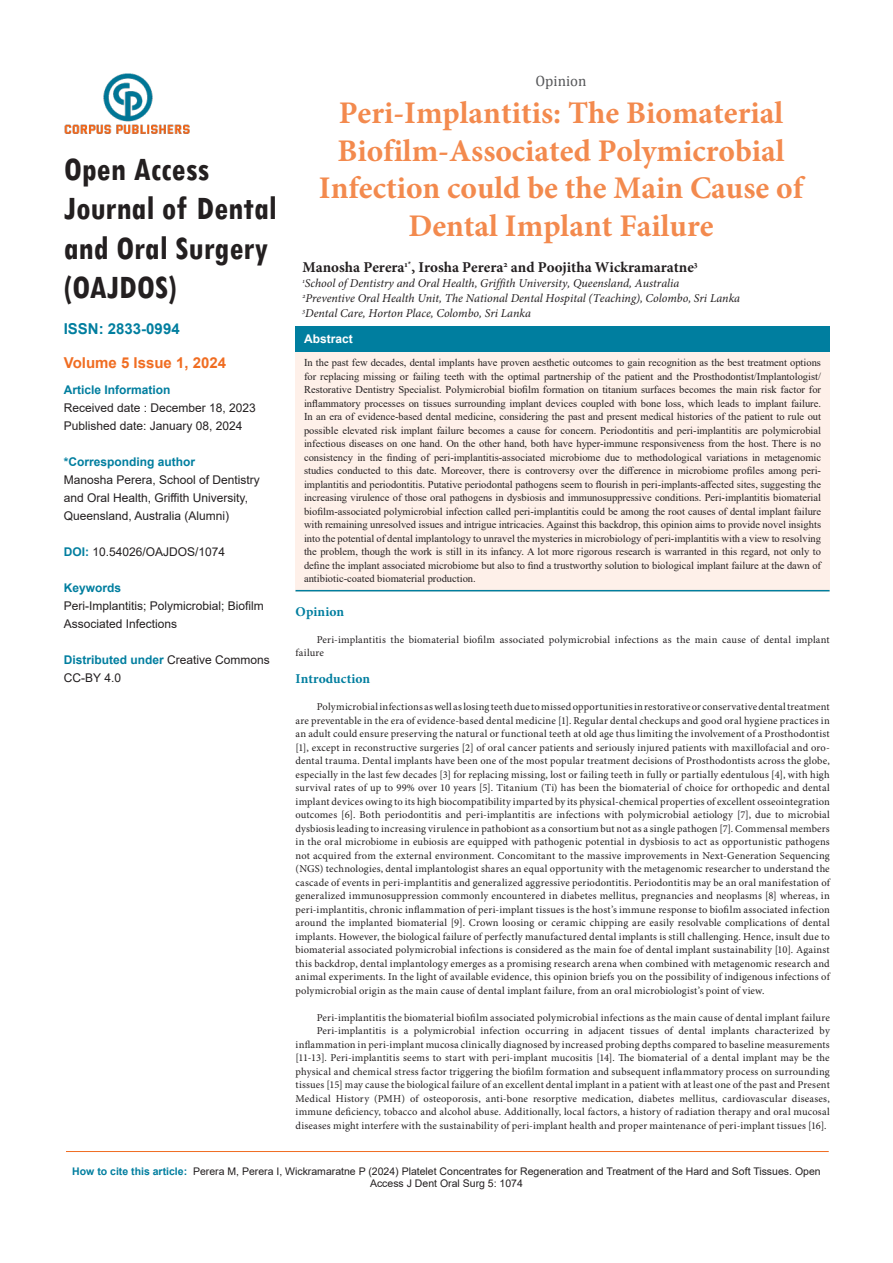
<style>
.page{position:relative;width:893px;height:1263px;background:#fff}
.page>*{position:absolute;margin:0;border:0;box-sizing:border-box;transform-origin:0 0}
.t1{font:700 condensed 34.65px/39.2px "Tw Cen";color:#231f20}
.t2{font:700 31.5px/37.5px "Minion Pro";color:#f38a4e;text-align:center}
.t3{font:700 15px "Minion Pro";color:#231f20}
.t4{font:700 15px "Arial";color:#f06d22}
.t5{font:700 15px "Arial";color:#007e9f}
.t6{font:15px "Cambria";color:#57585a}
.t7{font:700 13.5px "Minion Pro";letter-spacing:.005em;color:#007e9f}
.t8{font:12px/18px "Arial";color:#231f20}
.t9{font:italic 12px "Minion Pro";color:#231f20}
.t10{font:700 12px "Arial";color:#007e9f}
.t11{font:700 12px "Arial";color:#fff}
.t12{font:10.5px/13.5px "Minion Pro";letter-spacing:.02em;color:#231f20;text-align:justify}
.t13{font:10.5px/13.5px "Times New Roman";color:#231f20;text-align:justify}
.t14{font:10.5px/12.6px "Arial";color:#231f20;text-align:center}
.s1{font-weight:700;color:#007e9f}
</style>
<div class="page">
<hr style="left:66px;top:1151px;width:763px;height:1px;background:#f06d22">
<img style="left:65px;top:73px;width:125px;height:61px">
<div style="left:296px;top:350px;width:534px;height:241px;background:#fef0e9"></div>
<hr style="left:296px;top:590px;width:534px;height:1px;background:#007e9f">
<div style="left:296px;top:326px;width:534px;height:26px;background:#007e9f"></div>
<h1 class="t1" style="left:64px;top:149px;width:215px">Open Access<br>Journal of Dental and Oral Surgery (OAJDOS)</h1>
<p class="t5" style="left:64px;top:318px;width:117px">ISSN: 2833-0994</p>
<p class="t4" style="left:64px;top:352px;width:164px">Volume 5 Issue 1, 2024</p>
<p class="t10" style="left:64px;top:381px;width:108px">Article Information</p>
<p class="t8" style="left:64px;top:399px;width:194px">Received date : December 18, 2023</p>
<p class="t8" style="left:64px;top:417px;width:180px">Published date: January 08, 2024</p>
<p class="t10" style="left:64px;top:453px;width:133px">*Corresponding author</p>
<p class="t8" style="left:64px;top:471px;width:198px">Manosha Perera, School of Dentistry and Oral Health, Griffith University,<br>Queensland, Australia (Alumni)</p>
<p class="t8" style="left:64px;top:543px;width:163px"><span class="s1">DOI:</span> 10.54026/OAJDOS/1074</p>
<p class="t10" style="left:64px;top:579px;width:59px">Keywords</p>
<p class="t8" style="left:64px;top:597px;width:202px">Peri-Implantitis; Polymicrobial; Biofilm<br>Associated Infections</p>
<p class="t8" style="left:64px;top:651px;width:208px"><span class="s1">Distributed under</span> Creative Commons<br>CC-BY 4.0</p>
<p class="t6" style="left:535px;top:72px;width:53px">Opinion</p>
<p class="t2" style="left:319px;top:94px;width:486px">Peri-Implantitis: The Biomaterial Biofilm-Associated Polymicrobial Infection could be the Main Cause of Dental Implant Failure</p>
<p class="t3" style="left:302px;top:256px;width:397px">Manosha Perera<sup>1*</sup>, Irosha Perera<sup>2</sup> and Poojitha Wickramaratne<sup>3</sup></p>
<p class="t9" style="left:302px;top:274px;width:378px"><sup>1</sup>School of Dentistry and Oral Health, Griffith University, Queensland, Australia</p>
<p class="t9" style="left:302px;top:289px;width:439px"><sup>2</sup>Preventive Oral Health Unit, The National Dental Hospital (Teaching), Colombo, Sri Lanka</p>
<p class="t9" style="left:302px;top:304px;width:230px"><sup>3</sup>Dental Care, Horton Place, Colombo, Sri Lanka</p>
<p class="t11" style="left:304px;top:331px;width:50px">Abstract</p>
<p class="t13" style="left:304px;top:356px;width:519px">In the past few decades, dental implants have proven aesthetic outcomes to gain recognition as the best treatment options for replacing missing or failing teeth with the optimal partnership of the patient and the Prosthodontist/Implantologist/ Restorative Dentistry Specialist. Polymicrobial biofilm formation on titanium surfaces becomes the main risk factor for inflammatory processes on tissues surrounding implant devices coupled with bone loss, which leads to implant failure.<br>In an era of evidence-based dental medicine, considering the past and present medical histories of the patient to rule out possible elevated risk implant failure becomes a cause for concern. Periodontitis and peri-implantitis are polymicrobial infectious diseases on one hand. On the other hand, both have hyper-immune responsiveness from the host. There is no consistency in the finding of peri-implantitis-associated microbiome due to methodological variations in metagenomic studies conducted to this date. Moreover, there is controversy over the difference in microbiome profiles among peri&shy;implantitis and periodontitis. Putative periodontal pathogens seem to flourish in peri-implants-affected sites, suggesting the increasing virulence of those oral pathogens in dysbiosis and immunosuppressive conditions. Peri-implantitis biomaterial biofilm-associated polymicrobial infection called peri-implantitis could be among the root causes of dental implant failure with remaining unresolved issues and intrigue intricacies. Against this backdrop, this opinion aims to provide novel insights into the potential of dental implantology to unravel the mysteries in microbiology of peri-implantitis with a view to resolving the problem, though the work is still in its infancy. A lot more rigorous research is warranted in this regard, not only to define the implant associated microbiome but also to find a trustworthy solution to biological implant failure at the dawn of antibiotic-coated biomaterial production.</p>
<p class="t7" style="left:296px;top:602px;width:50px">Opinion</p>
<p class="t12" style="left:296px;top:633px;width:536px;text-indent:21px">Peri-implantitis the biomaterial biofilm associated polymicrobial infections as the main cause of dental implant failure</p>
<p class="t7" style="left:296px;top:669px;width:76px">Introduction</p>
<p class="t12" style="left:296px;top:700px;width:536px;text-indent:21px">Polymicrobial infections as well as losing teeth due to missed opportunities in restorative or conservative dental treatment are preventable in the era of evidence-based dental medicine [1]. Regular dental checkups and good oral hygiene practices in an adult could ensure preserving the natural or functional teeth at old age thus limiting the involvement of a Prosthodontist [1], except in reconstructive surgeries [2] of oral cancer patients and seriously injured patients with maxillofacial and oro&shy;dental trauma. Dental implants have been one of the most popular treatment decisions of Prosthodontists across the globe, especially in the last few decades [3] for replacing missing, lost or failing teeth in fully or partially edentulous [4], with high survival rates of up to 99% over 10 years [5]. Titanium (Ti) has been the biomaterial of choice for orthopedic and dental implant devices owing to its high biocompatibility imparted by its physical-chemical properties of excellent osseointegration outcomes [6]. Both periodontitis and peri-implantitis are infections with polymicrobial aetiology [7], due to microbial dysbiosis leading to increasing virulence in pathobiont as a consortium but not as a single pathogen [7]. Commensal members in the oral microbiome in eubiosis are equipped with pathogenic potential in dysbiosis to act as opportunistic pathogens not acquired from the external environment. Concomitant to the massive improvements in Next-Generation Sequencing (NGS) technologies, dental implantologist shares an equal opportunity with the metagenomic researcher to understand the cascade of events in peri-implantitis and generalized aggressive periodontitis. Periodontitis may be an oral manifestation of generalized immunosuppression commonly encountered in diabetes mellitus, pregnancies and neoplasms [8] whereas, in peri-implantitis, chronic inflammation of peri-implant tissues is the host’s immune response to biofilm associated infection around the implanted biomaterial [9]. Crown loosing or ceramic chipping are easily resolvable complications of dental implants. However, the biological failure of perfectly manufactured dental implants is still challenging. Hence, insult due to biomaterial associated polymicrobial infections is considered as the main foe of dental implant sustainability [10]. Against this backdrop, dental implantology emerges as a promising research arena when combined with metagenomic research and animal experiments. In the light of available evidence, this opinion briefs you on the possibility of indigenous infections of polymicrobial origin as the main cause of dental implant failure, from an oral microbiologist’s point of view.</p>
<p class="t12" style="left:317px;top:1011px;width:515px">Peri-implantitis the biomaterial biofilm associated polymicrobial infections as the main cause of dental implant failure</p>
<p class="t12" style="left:296px;top:1024px;width:536px;text-indent:21px">Peri-implantitis is a polymicrobial infection occurring in adjacent tissues of dental implants characterized by inflammation in peri-implant mucosa clinically diagnosed by increased probing depths compared to baseline measurements [11-13]. Peri-implantitis seems to start with peri-implant mucositis [14]. The biomaterial of a dental implant may be the physical and chemical stress factor triggering the biofilm formation and subsequent inflammatory process on surrounding tissues [15] may cause the biological failure of an excellent dental implant in a patient with at least one of the past and Present Medical History (PMH) of osteoporosis, anti-bone resorptive medication, diabetes mellitus, cardiovascular diseases, immune deficiency, tobacco and alcohol abuse. Additionally, local factors, a history of radiation therapy and oral mucosal diseases might interfere with the sustainability of peri-implant health and proper maintenance of peri-implant tissues [16].</p>
<p class="t14" style="left:72px;top:1165px;width:750px"><span class="s1">How to cite this article:</span> Perera M, Perera I, Wickramaratne P (2024) Platelet Concentrates for Regeneration and Treatment of the Hard and Soft Tissues. Open<br>Access J Dent Oral Surg 5: 1074</p>
</div>
